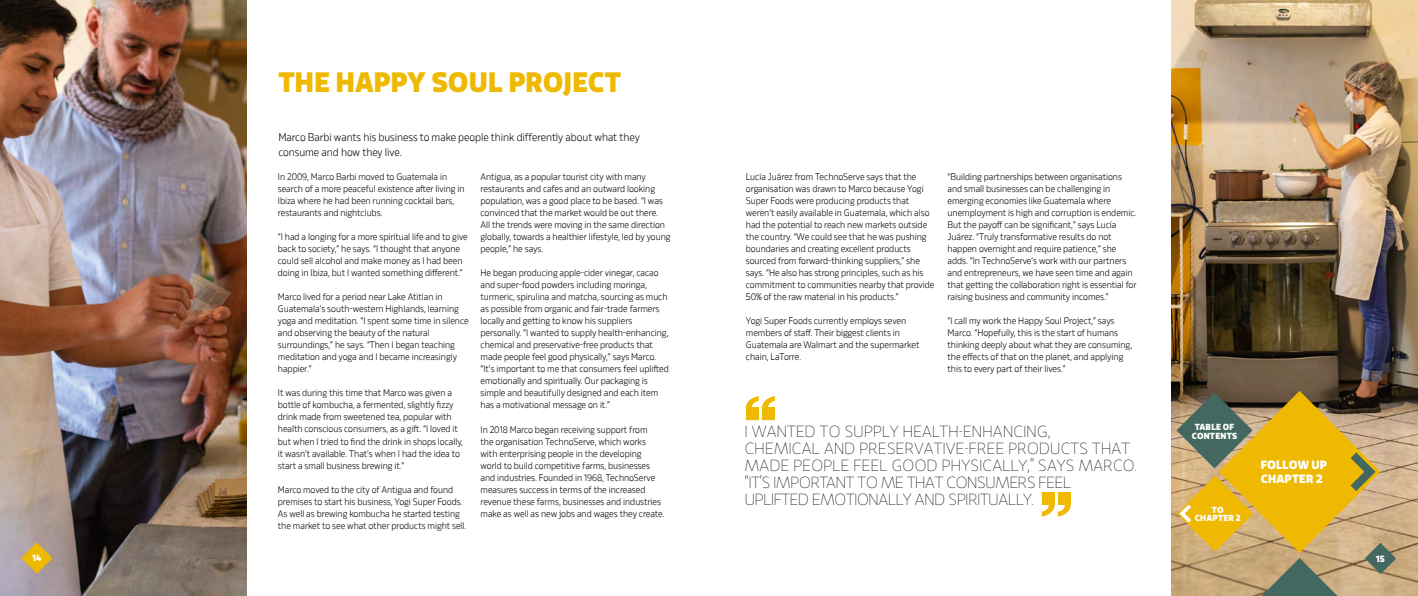
<style>
.page{position:relative;width:1418px;height:596px;background:#fff}
.page>*{position:absolute;margin:0;border:0;box-sizing:border-box;transform-origin:0 0}
.t1{font:700 28px "Gloriola";color:#eeb900}
.t2{font:100 16px/17px "Gloriola Display";letter-spacing:.02em;color:#000}
.t3{font:700 12px/14px "Gloriola";letter-spacing:.01em;color:#fff}
.t4{font:300 11px/15px "Rleud";letter-spacing:-.005em;color:#000}
.t5{font:300 9.5px/12px "Rleud";letter-spacing:-.005em;color:#000}
.t6{font:700 9px "Gloriola";color:#fff}
.t7{font:700 8.8px/8.7px "Gloriola";letter-spacing:.025em;color:#fff;text-align:center}
</style>
<div class="page">
<img style="left:1171px;top:0;width:246px;height:595px">
<img style="left:0;top:0;width:247px;height:595px">
<svg style="left:21px;top:542px;width:32px;height:31px"></svg>
<svg style="left:746px;top:396px;width:28px;height:24px"></svg>
<svg style="left:1041px;top:492px;width:29px;height:24px"></svg>
<svg style="left:1176px;top:390px;width:220px;height:205px;background:#bc9f4a"></svg>
<h1 class="t1" style="left:278px;top:65px;width:344px">THE HAPPY SOUL PROJECT</h1>
<p class="t4" style="left:278px;top:129px;width:363px">Marco Barbi wants his business to make people think differently about what they consume and how they live.</p>
<p class="t5" style="left:278px;top:170px;width:188px">In 2009, Marco Barbi moved to Guatemala in search of a more peaceful existence after living in Ibiza where he had been running cocktail bars, restaurants and nightclubs.</p>
<p class="t5" style="left:278px;top:230px;width:191px">“I had a longing for a more spiritual life and to give back to society,” he says. “I thought that anyone could sell alcohol and make money as I had been doing in Ibiza, but I wanted something different.”</p>
<p class="t5" style="left:278px;top:290px;width:192px">Marco lived for a period near Lake Atitlan in Guatemala’s south-western Highlands, learning yoga and meditation. “I spent some time in silence and observing the beauty of the natural surroundings,” he says. “Then I began teaching meditation and yoga and I became increasingly happier.”</p>
<p class="t5" style="left:278px;top:386px;width:187px">It was during this time that Marco was given a bottle of kombucha, a fermented, slightly fizzy drink made from sweetened tea, popular with health conscious consumers, as a gift. “I loved it but when I tried to find the drink in shops locally, it wasn’t available. That’s when I had the idea to start a small business brewing it.”</p>
<p class="t5" style="left:278px;top:482px;width:190px">Marco moved to the city of Antigua and found premises to start his business, Yogi Super Foods.<br>As well as brewing kombucha he started testing the market to see what other products might sell.</p>
<p class="t5" style="left:480px;top:170px;width:191px">Antigua, as a popular tourist city with many restaurants and cafes and an outward looking population, was a good place to be based. “I was convinced that the market would be out there.<br>All the trends were moving in the same direction globally, towards a healthier lifestyle, led by young people,” he says.</p>
<p class="t5" style="left:480px;top:266px;width:190px">He began producing apple-cider vinegar, cacao and super-food powders including moringa, turmeric, spirulina and matcha, sourcing as much as possible from organic and fair-trade farmers locally and getting to know his suppliers personally. “I wanted to supply health-enhancing, chemical and preservative-free products that made people feel good physically,” says Marco. “It’s important to me that consumers feel uplifted emotionally and spiritually. Our packaging is simple and beautifully designed and each item has a motivational message on it.”</p>
<p class="t5" style="left:480px;top:422px;width:185px">In 2018 Marco began receiving support from<br>the organisation TechnoServe, which works with enterprising people in the developing world to build competitive farms, businesses and industries. Founded in 1968, TechnoServe measures success in terms of the increased revenue these farms, businesses and industries make as well as new jobs and wages they create.</p>
<p class="t5" style="left:746px;top:170px;width:190px">Lucía Juárez from TechnoServe says that the organisation was drawn to Marco because Yogi Super Foods were producing products that weren’t easily available in Guatemala, which also had the potential to reach new markets outside the country. “We could see that he was pushing boundaries and creating excellent products sourced from forward-thinking suppliers,” she says. “He also has strong principles, such as his commitment to communities nearby that provide 50% of the raw material in his products.”</p>
<p class="t5" style="left:746px;top:314px;width:175px">Yogi Super Foods currently employs seven members of staff. Their biggest clients in Guatemala are Walmart and the supermarket chain, LaTorre.</p>
<p class="t5" style="left:947px;top:170px;width:190px">“Building partnerships between organisations and small businesses can be challenging in emerging economies like Guatemala where unemployment is high and corruption is endemic.<br>But the payoff can be significant,” says Lucía Juárez. “Truly transformative results do not happen overnight and require patience,” she adds. “In TechnoServe’s work with our partners and entrepreneurs, we have seen time and again that getting the collaboration right is essential for raising business and community incomes.”</p>
<p class="t5" style="left:947px;top:314px;width:186px">“I call my work the Happy Soul Project,” says Marco. “Hopefully, this is the start of humans thinking deeply about what they are consuming, the effects of that on the planet, and applying this to every part of their lives.”</p>
<h2 class="t2" style="left:745px;top:423px;width:393px">I WANTED TO SUPPLY HEALTH-ENHANCING,<br>CHEMICAL AND PRESERVATIVE-FREE PRODUCTS THAT MADE PEOPLE FEEL GOOD PHYSICALLY,” SAYS MARCO. “IT’S IMPORTANT TO ME THAT CONSUMERS FEEL UPLIFTED EMOTIONALLY AND SPIRITUALLY.</h2>
<p class="t7" style="left:1191px;top:423px;width:47px">TABLE OF<br>CONTENTS</p>
<p class="t7" style="left:1194px;top:505px;width:48px">TO<br>CHAPTER 2</p>
<p class="t3" style="left:1260px;top:458px;width:68px">FOLLOW UP<br>CHAPTER 2</p>
<p class="t6" style="left:32px;top:552px;width:11px">14</p>
<p class="t6" style="left:1375px;top:552px;width:10px">15</p>
</div>
